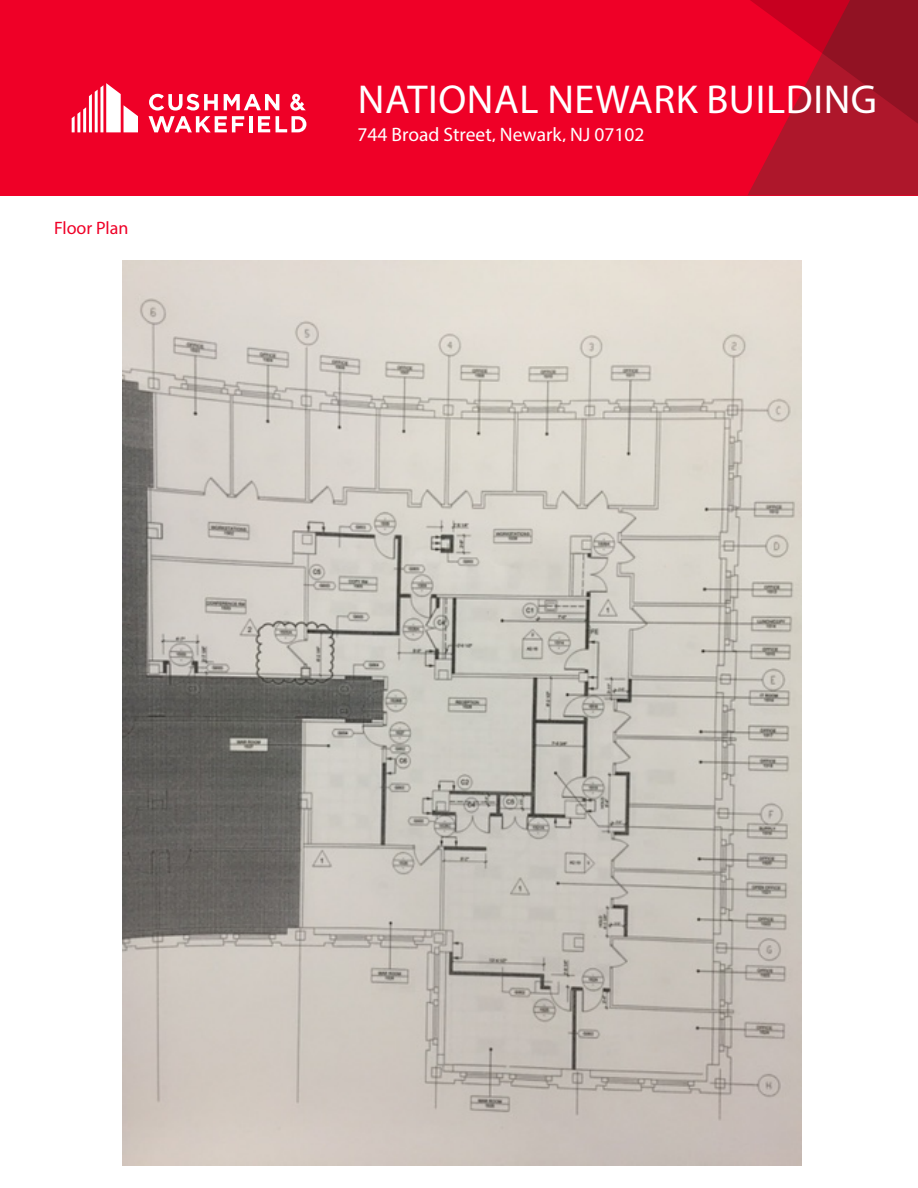
<style>
.page{position:relative;width:918px;height:1188px;background:#fff}
.page>*{position:absolute;margin:0;border:0;box-sizing:border-box;transform-origin:0 0}
.Property_Name___Addr{font:40.5px "Myriad Pro";letter-spacing:.015em;color:#fff}
.t1{font:30px "Myriad Pro";letter-spacing:-.005em;color:#fff}
.Property_Name___Addr-2{font:19.5px "Myriad Pro";color:#fff}
.Section_Head_-_red{font:18px "Myriad Pro";color:#ef0027}
</style>
<div class="page">
<div style="left:0;top:0;width:918px;height:195px;background:#ef0027"></div>
<svg style="left:748px;top:0;width:170px;height:195px"></svg>
<svg style="left:71px;top:83px;width:235px;height:49px"></svg>
<img style="left:123px;top:260px;width:679px;height:906px">
<p class="Section_Head_-_red" style="left:54px;top:216px;width:76px">Floor Plan</p>
<h2 class="t1" style="left:346px;top:67px;width:326px">Property Name or Address</h2>
<p class="Property_Name___Addr" style="left:358px;top:75px;width:521px">NATIONAL NEWARK BUILDING</p>
<p class="Property_Name___Addr-2" style="left:357px;top:123px;width:288px">744 Broad Street, Newark, NJ 07102</p>
</div>
